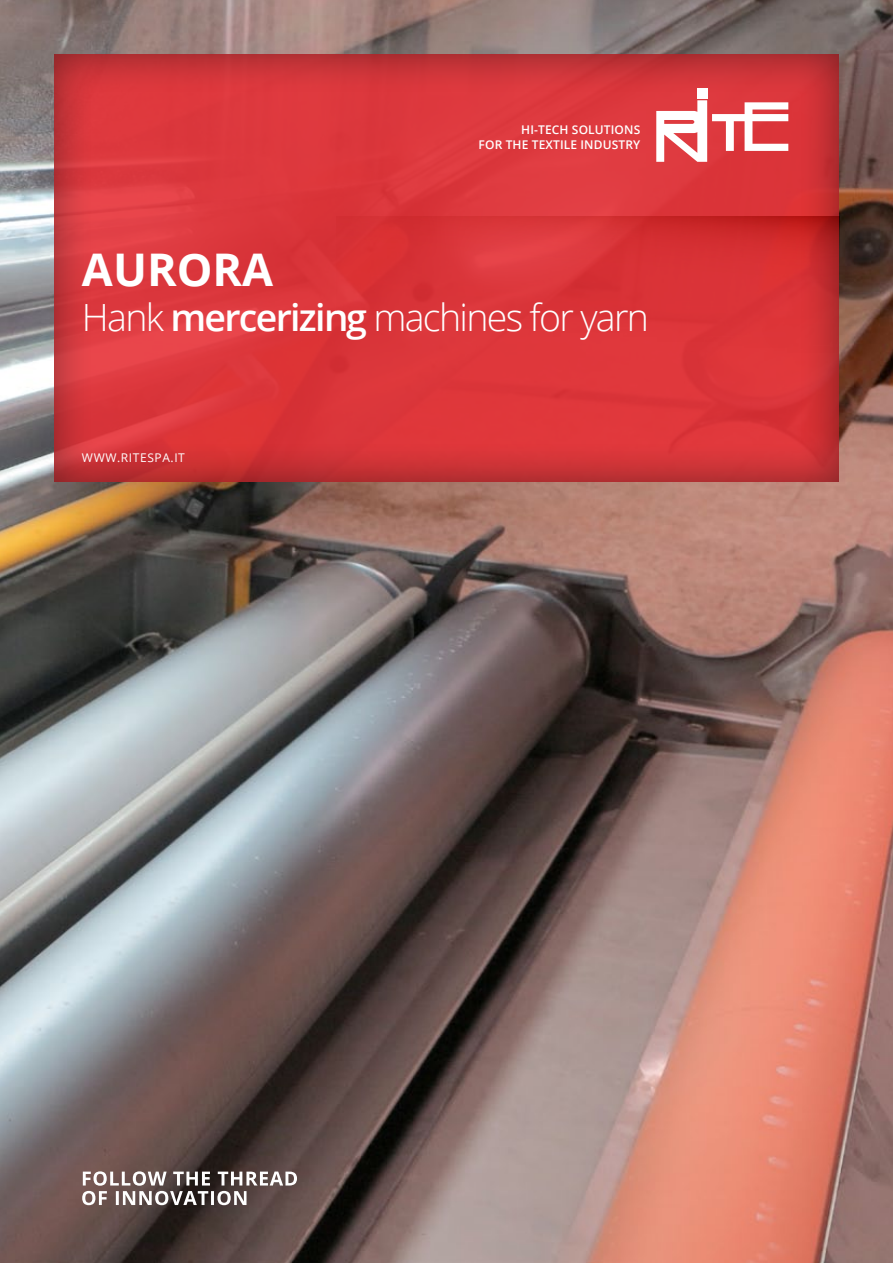
<style>
.page{position:relative;width:893px;height:1263px;background:#fff}
.page>*{position:absolute;margin:0;border:0;box-sizing:border-box;transform-origin:0 0}
.t1{font:700 45px "Open Sans";color:#fff}
.t2{font:300 37.5px "Open Sans";letter-spacing:-.045em;color:#fff}
.t3{font:600 12px/14.4px "Open Sans";letter-spacing:.01em;color:#fff;text-align:right}
.t4{font:12px "Open Sans";letter-spacing:.05em;color:#fff}
.s1{font-weight:600}
</style>
<div class="page">
<img style="left:0;top:0;width:893px;height:1263px">
<div style="left:53px;top:53px;width:786px;height:430px;background:#000;opacity:.5"></div>
<img style="left:337px;top:216px;width:502px;height:136px">
<svg style="left:82px;top:1171px;width:215px;height:34px"></svg>
<div style="left:697px;top:88px;width:10px;height:11px;background:#fff"></div>
<svg style="left:656px;top:100px;width:132px;height:62px"></svg>
<p class="t3" style="left:479px;top:123px;width:163px">HI-TECH SOLUTIONS<br>FOR THE TEXTILE INDUSTRY</p>
<h1 class="t1" style="left:82px;top:238px;width:193px">AURORA</h1>
<h2 class="t2" style="left:82px;top:292px;width:569px">Hank <span class="s1">mercerizing</span> machines for yarn</h2>
<p class="t4" style="left:82px;top:449px;width:104px">WWW.RITESPA.IT</p>
</div>
